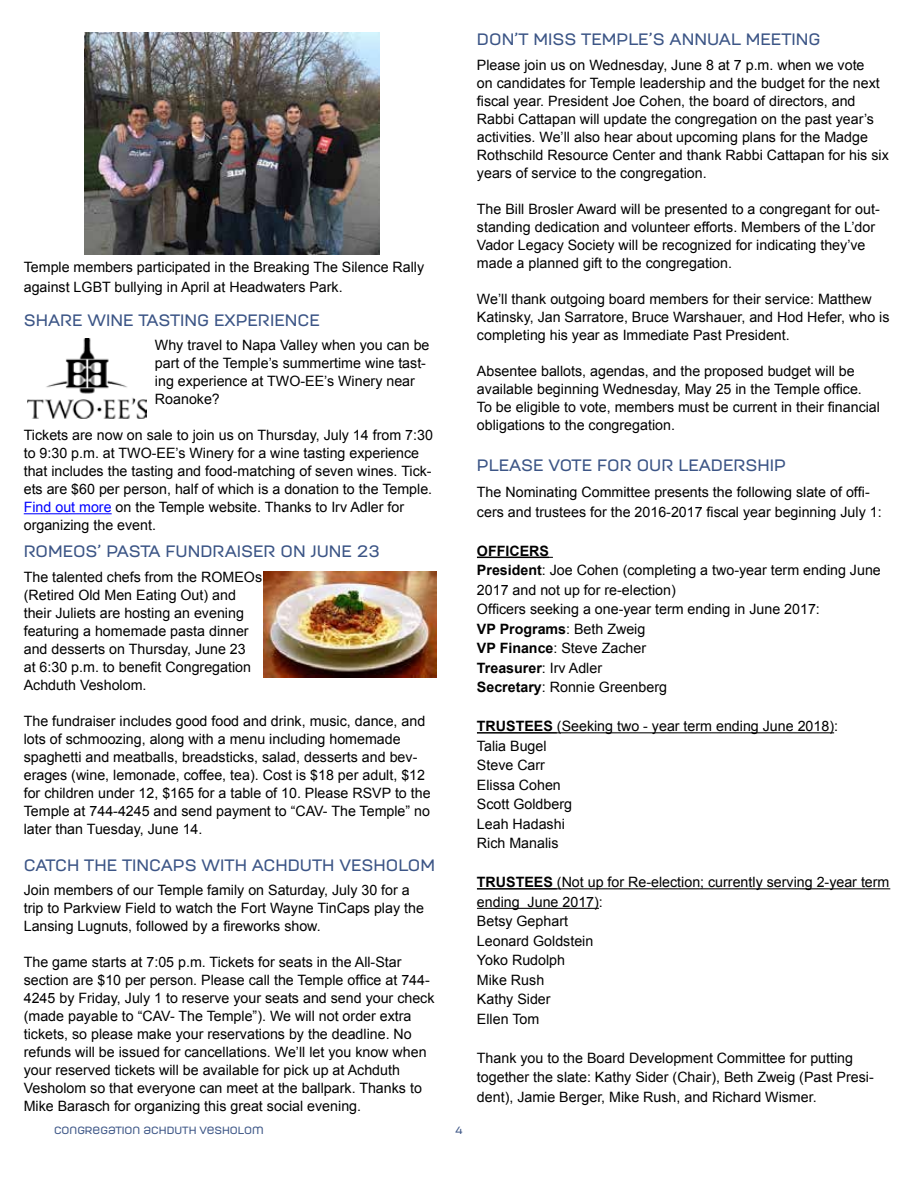
<style>
.page{position:relative;width:918px;height:1188px;background:#fff}
.page>*{position:absolute;margin:0;border:0;box-sizing:border-box;transform-origin:0 0}
.t1{font:500 16.5px "Moderna Unicase";color:#3c5586}
.t2{font:14.25px/18px "Arial";color:#000}
.t3{font:500 10.5px "Moderna Unicase";color:#3c5586}
.s1{color:#00f}
.s2{font-weight:700}
</style>
<div class="page">
<hr style="left:24px;top:513px;width:88px;height:1px;background:#00f">
<img style="left:28px;top:338px;width:118px;height:80px">
<hr style="left:477px;top:557px;width:72px;height:1px;background:#000">
<hr style="left:477px;top:732px;width:80px;height:2px;background:#000">
<hr style="left:557px;top:732px;width:277px;height:1px;background:#000">
<hr style="left:477px;top:888px;width:80px;height:2px;background:#000">
<hr style="left:557px;top:888px;width:333px;height:1px;background:#000">
<hr style="left:477px;top:908px;width:122px;height:1px;background:#000">
<img style="left:84px;top:33px;width:296px;height:221px">
<img style="left:264px;top:571px;width:172px;height:107px">
<p class="t2" style="left:24px;top:258px;width:402px;line-height:19.5px">Temple members participated in the Breaking The Silence Rally against LGBT bullying in April at Headwaters Park.</p>
<p class="t1" style="left:24px;top:307px;width:298px">SHARE WINE TASTING EXPERIENCE</p>
<p class="t2" style="left:155px;top:336px;width:276px">Why travel to Napa Valley when you can be part of the Temple’s summertime wine tast&shy;ing experience at TWO-EE’s Winery near<br>Roanoke?</p>
<p class="t2" style="left:24px;top:426px;width:411px">Tickets are now on sale to join us on Thursday, July 14 from 7:30 to 9:30 p.m. at TWO-EE’s Winery for a wine tasting experience that includes the tasting and food-matching of seven wines. Tick&shy;ets are $60 per person, half of which is a donation to the Temple.<br><span class="s1">Find out more</span> on the Temple website. Thanks to Irv Adler for organizing the event.</p>
<p class="t1" style="left:24px;top:539px;width:358px">ROMEOS’ PASTA FUNDRAISER ON JUNE 23</p>
<p class="t2" style="left:24px;top:568px;width:240px">The talented chefs from the ROMEOs (Retired Old Men Eating Out) and their Juliets are hosting an evening featuring a homemade pasta dinner and desserts on Thursday, June 23<br>at 6:30 p.m. to benefit Congregation<br>Achduth Vesholom.</p>
<p class="t2" style="left:24px;top:712px;width:408px">The fundraiser includes good food and drink, music, dance, and lots of schmoozing, along with a menu including homemade spaghetti and meatballs, breadsticks, salad, desserts and bev&shy;erages (wine, lemonade, coffee, tea). Cost is $18 per adult, $12 for children under 12, $165 for a table of 10. Please RSVP to the Temple at 744-4245 and send payment to “CAV- The Temple” no later than Tuesday, June 14.</p>
<p class="t1" style="left:24px;top:852px;width:413px">CATCH THE TINCAPS WITH ACHDUTH VESHOLOM</p>
<p class="t2" style="left:24px;top:882px;width:402px">Join members of our Temple family on Saturday, July 30 for a trip to Parkview Field to watch the Fort Wayne TinCaps play the<br>Lansing Lugnuts, followed by a fireworks show.</p>
<p class="t2" style="left:24px;top:954px;width:412px">The game starts at 7:05 p.m. Tickets for seats in the All-Star section are $10 per person. Please call the Temple office at 744- 4245 by Friday, July 1 to reserve your seats and send your check (made payable to “CAV- The Temple”). We will not order extra tickets, so please make your reservations by the deadline. No refunds will be issued for cancellations. We’ll let you know when your reserved tickets will be available for pick up at Achduth Vesholom so that everyone can meet at the ballpark. Thanks to Mike Barasch for organizing this great social evening.</p>
<p class="t3" style="left:54px;top:1122px;width:211px">CONGREGATION ACHDUTH VESHOLOM</p>
<p class="t3" style="left:455px;top:1122px;width:9px">4</p>
<p class="t1" style="left:477px;top:26px;width:345px">DON’T MISS TEMPLE’S ANNUAL MEETING</p>
<p class="t2" style="left:477px;top:56px;width:413px">Please join us on Wednesday, June 8 at 7 p.m. when we vote<br>on candidates for Temple leadership and the budget for the next fiscal year. President Joe Cohen, the board of directors, and Rabbi Cattapan will update the congregation on the past year’s activities. We’ll also hear about upcoming plans for the Madge Rothschild Resource Center and thank Rabbi Cattapan for his six years of service to the congregation.</p>
<p class="t2" style="left:477px;top:200px;width:404px">The Bill Brosler Award will be presented to a congregant for out&shy;standing dedication and volunteer efforts. Members of the L’dor Vador Legacy Society will be recognized for indicating they’ve made a planned gift to the congregation.</p>
<p class="t2" style="left:477px;top:290px;width:414px">We’ll thank outgoing board members for their service: Matthew<br>Katinsky, Jan Sarratore, Bruce Warshauer, and Hod Hefer, who is completing his year as Immediate Past President.</p>
<p class="t2" style="left:477px;top:362px;width:405px">Absentee ballots, agendas, and the proposed budget will be available beginning Wednesday, May 25 in the Temple office.<br>To be eligible to vote, members must be current in their financial obligations to the congregation.</p>
<p class="t1" style="left:477px;top:453px;width:311px">PLEASE VOTE FOR OUR LEADERSHIP</p>
<p class="t2" style="left:477px;top:483px;width:406px;line-height:19.5px">The Nominating Committee presents the following slate of offi&shy;cers and trustees for the 2016-2017 fiscal year beginning July 1:</p>
<p class="t2" style="left:477px;top:541px;width:405px;line-height:19.5px"><span class="s2">OFFICERS<br>President</span>: Joe Cohen (completing a two-year term ending June<br>2017 and not up for re-election)<br>Officers seeking a one-year term ending in June 2017:<br><span class="s2">VP Programs</span>: Beth Zweig<br><span class="s2">VP Finance</span>: Steve Zacher<br><span class="s2">Treasurer</span>: Irv Adler<br><span class="s2">Secretary</span>: Ronnie Greenberg</p>
<p class="t2" style="left:477px;top:717px;width:363px;line-height:19.5px"><span class="s2">TRUSTEES</span> (Seeking two - year term ending June 2018):<br>Talia Bugel<br>Steve Carr<br>Elissa Cohen<br>Scott Goldberg<br>Leah Hadashi<br>Rich Manalis</p>
<p class="t2" style="left:477px;top:873px;width:414px;line-height:19.5px"><span class="s2">TRUSTEES</span> (Not up for Re-election; currently serving 2-year term ending June 2017):<br>Betsy Gephart<br>Leonard Goldstein<br>Yoko Rudolph<br>Mike Rush<br>Kathy Sider<br>Ellen Tom</p>
<p class="t2" style="left:477px;top:1048px;width:398px;line-height:19.5px">Thank you to the Board Development Committee for putting together the slate: Kathy Sider (Chair), Beth Zweig (Past Presi&shy;dent), Jamie Berger, Mike Rush, and Richard Wismer.</p>
</div>
